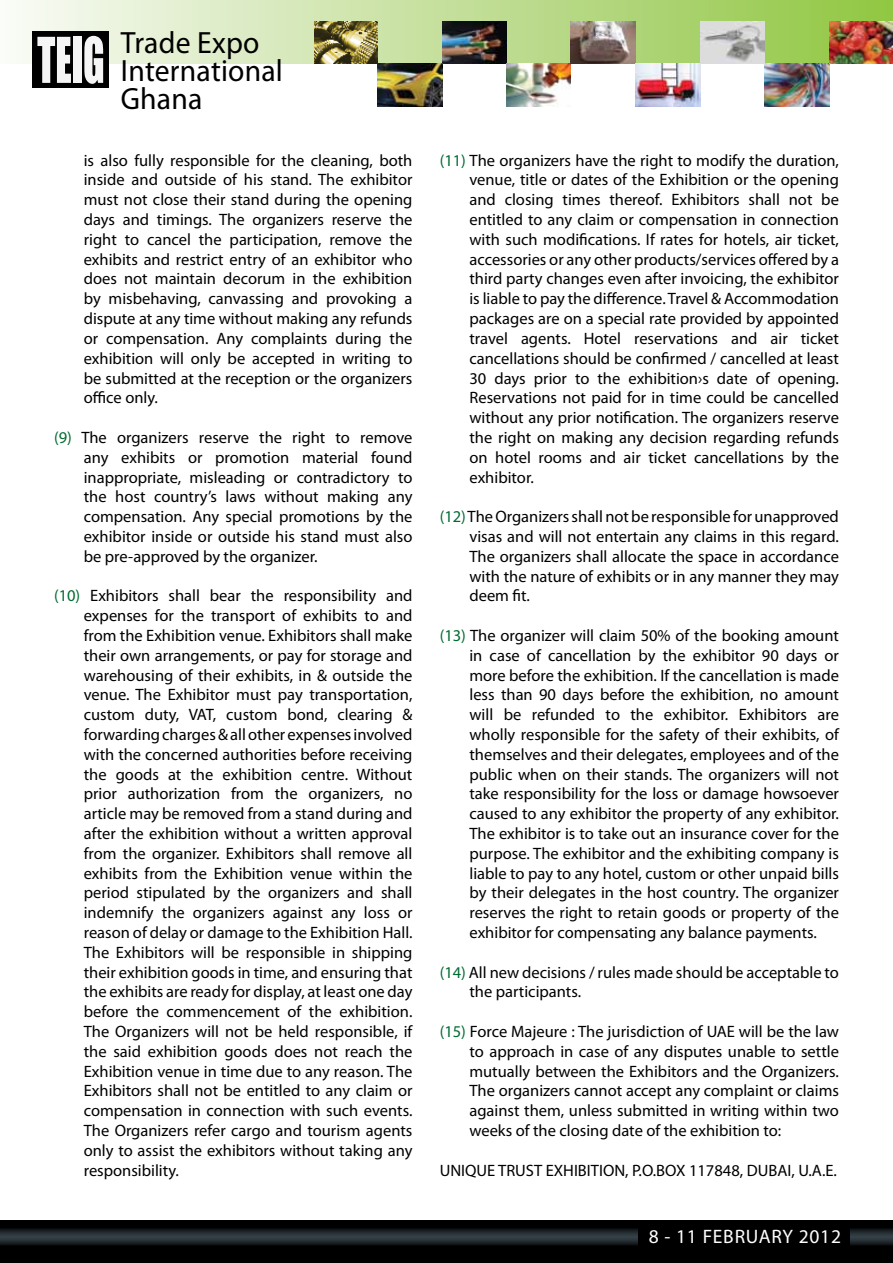
<style>
.page{position:relative;width:893px;height:1263px;background:#fff}
.page>*{position:absolute;margin:0;border:0;box-sizing:border-box;transform-origin:0 0}
.t1{font:30.9px/27.8px "Myriad Pro";letter-spacing:.005em;color:#000;scale:.96 1}
.t2{font:19.5px "Myriad Pro";letter-spacing:.04em;color:#fff}
.t3{font:16.5px/19.8px "Myriad Pro";color:#000;text-align:justify}
.s1{color:#006c32}
</style>
<div class="page">
<div style="left:0;top:0;width:893px;height:64px;background:linear-gradient(to right,#f9faf6,#90c542)"></div>
<div style="left:0;top:1220px;width:893px;height:43px;background:#000"></div>
<svg style="left:0;top:1228px;width:638px;height:17px;background:#222a2e"></svg>
<svg style="left:851px;top:1228px;width:42px;height:17px"></svg>
<div style="left:32px;top:31px;width:77px;height:57px;background:#000"></div>
<svg style="left:37px;top:37px;width:34px;height:46px"></svg>
<div style="left:73px;top:37px;width:8px;height:46px;background:#f5f5f6"></div>
<svg style="left:84px;top:36px;width:19px;height:48px"></svg>
<img style="left:442px;top:22px;width:64px;height:42px">
<img style="left:314px;top:22px;width:64px;height:42px">
<img style="left:506px;top:64px;width:64px;height:42px">
<img style="left:378px;top:64px;width:64px;height:42px">
<img style="left:570px;top:21px;width:65px;height:43px">
<img style="left:635px;top:64px;width:65px;height:43px">
<img style="left:765px;top:64px;width:64px;height:42px">
<img style="left:829px;top:21px;width:64px;height:43px">
<img style="left:700px;top:21px;width:65px;height:43px">
<h1 class="t1" style="left:121px;top:29px;width:170px">Trade Expo<br>International<br>Ghana</h1>
<p class="t3" style="left:84px;top:150px;width:330px">is also fully responsible for the cleaning, both inside and outside of his stand. The exhibitor must not close their stand during the opening days and timings. The organizers reserve the right to cancel the participation, remove the exhibits and restrict entry of an exhibitor who does not maintain decorum in the exhibition by misbehaving, canvassing and provoking a dispute at any time without making any refunds or compensation. Any complaints during the exhibition will only be accepted in writing to be submitted at the reception or the organizers office only.</p>
<p class="t3" style="left:84px;top:427px;width:330px;text-indent:-30px"><span class="s1">(9)</span> The organizers reserve the right to remove any exhibits or promotion material found inappropriate, misleading or contradictory to the host country’s laws without making any compensation. Any special promotions by the exhibitor inside or outside his stand must also be pre-approved by the organizer.</p>
<p class="t3" style="left:84px;top:586px;width:330px;text-indent:-30px"><span class="s1">(10)</span> Exhibitors shall bear the responsibility and expenses for the transport of exhibits to and from the Exhibition venue. Exhibitors shall make their own arrangements, or pay for storage and warehousing of their exhibits, in &amp; outside the venue. The Exhibitor must pay transportation, custom duty, VAT, custom bond, clearing &amp; forwarding charges &amp; all other expenses involved with the concerned authorities before receiving the goods at the exhibition centre. Without prior authorization from the organizers, no article may be removed from a stand during and after the exhibition without a written approval from the organizer. Exhibitors shall remove all exhibits from the Exhibition venue within the period stipulated by the organizers and shall indemnify the organizers against any loss or reason of delay or damage to the Exhibition Hall.<br>The Exhibitors will be responsible in shipping their exhibition goods in time, and ensuring that the exhibits are ready for display, at least one day before the commencement of the exhibition.<br>The Organizers will not be held responsible, if the said exhibition goods does not reach the Exhibition venue in time due to any reason. The Exhibitors shall not be entitled to any claim or compensation in connection with such events.<br>The Organizers refer cargo and tourism agents only to assist the exhibitors without taking any responsibility.</p>
<p class="t3" style="left:469px;top:150px;width:371px;text-indent:-30px"><span class="s1">(11)</span> The organizers have the right to modify the duration, venue, title or dates of the Exhibition or the opening and closing times thereof. Exhibitors shall not be entitled to any claim or compensation in connection with such modifications. If rates for hotels, air ticket, accessories or any other products/services offered by a third party changes even after invoicing, the exhibitor is liable to pay the difference. Travel &amp; Accommodation packages are on a special rate provided by appointed travel agents. Hotel reservations and air ticket cancellations should be confirmed / cancelled at least 30 days prior to the exhibition›s date of opening.<br>Reservations not paid for in time could be cancelled without any prior notification. The organizers reserve the right on making any decision regarding refunds on hotel rooms and air ticket cancellations by the exhibitor.</p>
<p class="t3" style="left:469px;top:506px;width:371px;text-indent:-30px"><span class="s1">(12)</span> The Organizers shall not be responsible for unapproved visas and will not entertain any claims in this regard.<br>The organizers shall allocate the space in accordance with the nature of exhibits or in any manner they may deem fit.</p>
<p class="t3" style="left:469px;top:625px;width:371px;text-indent:-30px"><span class="s1">(13)</span> The organizer will claim 50% of the booking amount in case of cancellation by the exhibitor 90 days or more before the exhibition. If the cancellation is made less than 90 days before the exhibition, no amount will be refunded to the exhibitor. Exhibitors are wholly responsible for the safety of their exhibits, of themselves and their delegates, employees and of the public when on their stands. The organizers will not take responsibility for the loss or damage howsoever caused to any exhibitor the property of any exhibitor.<br>The exhibitor is to take out an insurance cover for the purpose. The exhibitor and the exhibiting company is liable to pay to any hotel, custom or other unpaid bills by their delegates in the host country. The organizer reserves the right to retain goods or property of the exhibitor for compensating any balance payments.</p>
<p class="t3" style="left:469px;top:962px;width:371px;text-indent:-30px"><span class="s1">(14)</span> All new decisions / rules made should be acceptable to the participants.</p>
<p class="t3" style="left:469px;top:1021px;width:371px;text-indent:-30px"><span class="s1">(15)</span> Force Majeure : The jurisdiction of UAE will be the law to approach in case of any disputes unable to settle mutually between the Exhibitors and the Organizers.<br>The organizers cannot accept any complaint or claims against them, unless submitted in writing within two weeks of the closing date of the exhibition to:</p>
<p class="t3" style="left:440px;top:1160px;width:399px">UNIQUE TRUST EXHIBITION, P.O.BOX 117848, DUBAI, U.A.E.</p>
<p class="t2" style="left:649px;top:1224px;width:194px">8 - 11 FEBRUARY 2012</p>
</div>
